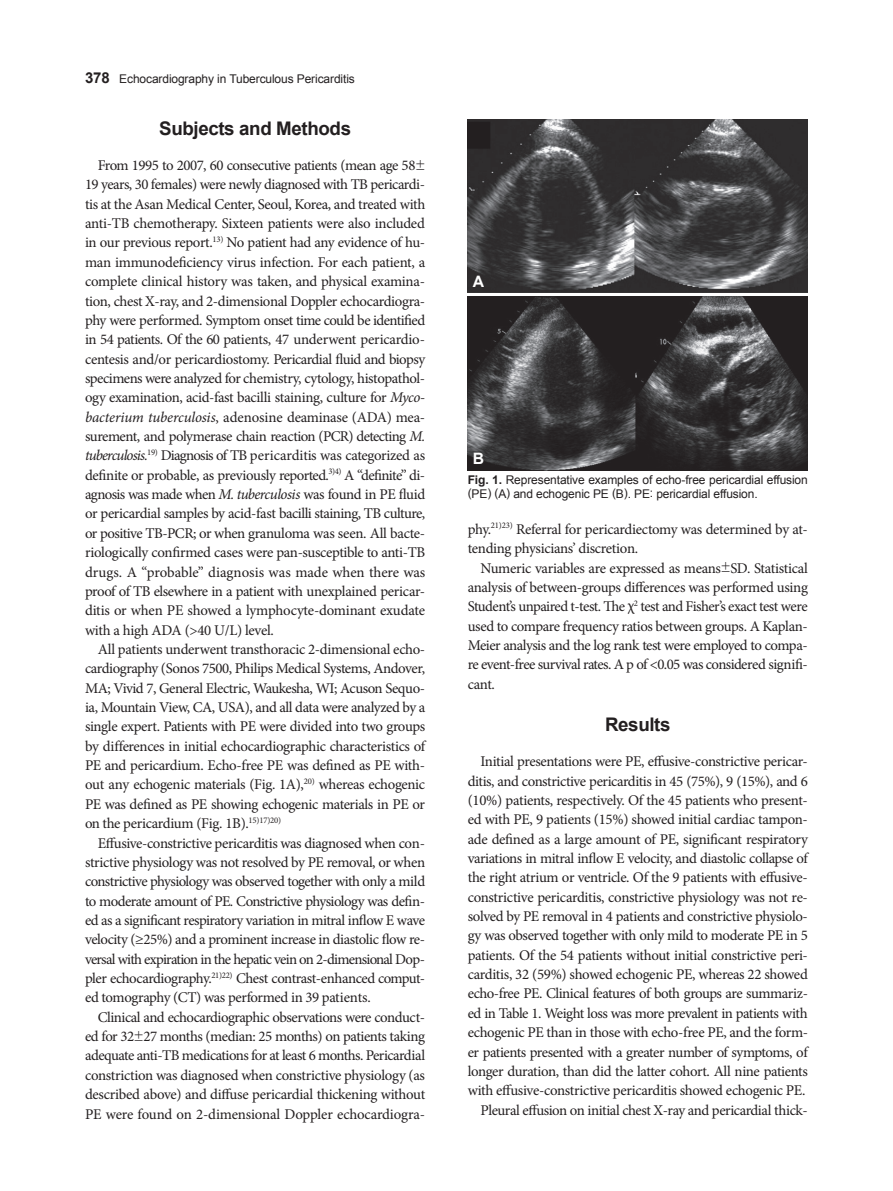
<style>
.page{position:relative;width:893px;height:1191px;background:#fff}
.page>*{position:absolute;margin:0;border:0;box-sizing:border-box;transform-origin:0 0}
.t1{font:700 18.75px "Arial";letter-spacing:-.02em;color:#231f20}
.t2{font:700 15.75px "Arial";color:#fff}
.t3{font:14.85px/19.4px "Minion Pro";letter-spacing:-.025em;color:#231f20;text-align:justify}
.t4{font:12px/13.5px "Arial";letter-spacing:-.01em;color:#231f20}
.s1{font-weight:700;font-size:15px}
.s2{font-family:"Garamond"}
.s3{font-style:italic}
.s4{font-weight:700}
</style>
<div class="page">
<img style="left:468px;top:119px;width:340px;height:173px">
<img style="left:468px;top:297px;width:340px;height:173px">
<p class="t4" style="left:85px;top:72px;width:271px"><span class="s1">378</span> Echocardiography in Tuberculous Pericarditis</p>
<p class="t1" style="left:159px;top:116px;width:193px">Subjects and Methods</p>
<p class="t3" style="left:85px;top:156px;width:342px;text-indent:13px">From 1995 to 2007, 60 consecutive patients (mean age 58<span class="s2">± </span>19 years, 30 females) were newly diagnosed with TB pericardi&shy;tis at the Asan Medical Center, Seoul, Korea, and treated with anti-TB chemotherapy. Sixteen patients were also included in our previous report.<sup>13)</sup> No patient had any evidence of hu&shy;man immunodeficiency virus infection. For each patient, a complete clinical history was taken, and physical examina&shy;tion, chest X-ray, and 2-dimensional Doppler echocardiogra&shy;phy were performed. Symptom onset time could be identified in 54 patients. Of the 60 patients, 47 underwent pericardio&shy;centesis and/or pericardiostomy. Pericardial fluid and biopsy specimens were analyzed for chemistry, cytology, histopathol&shy;ogy examination, acid-fast bacilli staining, culture for <span class="s3">Myco&shy;bacterium tuberculosis</span>, adenosine deaminase (ADA) mea&shy;surement, and polymerase chain reaction (PCR) detecting <span class="s3">M. tuberculosis.</span><sup>19)</sup> Diagnosis of TB pericarditis was categorized as definite or probable, as previously reported.<sup>3)4)</sup> A “definite” di&shy;agnosis was made when <span class="s3">M. tuberculosis</span> was found in PE fluid or pericardial samples by acid-fast bacilli staining, TB culture, or positive TB-PCR; or when granuloma was seen. All bacte&shy;riologically confirmed cases were pan-susceptible to anti-TB drugs. A “probable” diagnosis was made when there was proof of TB elsewhere in a patient with unexplained pericar&shy;ditis or when PE showed a lymphocyte-dominant exudate with a high ADA (&gt;40 U/L) level.</p>
<p class="t3" style="left:85px;top:639px;width:342px;text-indent:13px">All patients underwent transthoracic 2-dimensional echo&shy;cardiography (Sonos 7500, Philips Medical Systems, Andover, MA; Vivid 7, General Electric, Waukesha, WI; Acuson Sequo&shy;ia, Mountain View, CA, USA), and all data were analyzed by a single expert. Patients with PE were divided into two groups by differences in initial echocardiographic characteristics of PE and pericardium. Echo-free PE was defined as PE with&shy;out any echogenic materials (Fig. 1A),<sup>20)</sup> whereas echogenic PE was defined as PE showing echogenic materials in PE or on the pericardium (Fig. 1B).<sup>15)17)20)</sup></p>
<p class="t3" style="left:85px;top:833px;width:342px;text-indent:13px">Effusive-constrictive pericarditis was diagnosed when con&shy;strictive physiology was not resolved by PE removal, or when constrictive physiology was observed together with only a mild to moderate amount of PE. Constrictive physiology was defin&shy;ed as a significant respiratory variation in mitral inflow E wave velocity (≥25%) and a prominent increase in diastolic flow re&shy;versal with expiration in the hepatic vein on 2-dimensional Dop&shy;pler echocardiography.<sup>21)22)</sup> Chest contrast-enhanced comput&shy;ed tomography (CT) was performed in 39 patients.</p>
<p class="t3" style="left:85px;top:1007px;width:342px;text-indent:13px">Clinical and echocardiographic observations were conduct&shy;ed for 32<span class="s2">±</span>27 months (median: 25 months) on patients taking adequate anti-TB medications for at least 6 months. Pericardial constriction was diagnosed when constrictive physiology (as described above) and diffuse pericardial thickening without PE were found on 2-dimensional Doppler echocardiogra-</p>
<p class="t2" style="left:473px;top:271px;width:13px">A</p>
<p class="t2" style="left:473px;top:448px;width:13px">B</p>
<p class="t4" style="left:468px;top:473px;width:342px"><span class="s4">Fig. 1.</span> Representative examples of echo-free pericardial effusion (PE) (A) and echogenic PE (B). PE: pericardial effusion.</p>
<p class="t3" style="left:468px;top:519px;width:342px">phy.<sup>21)23)</sup> Referral for pericardiectomy was determined by at&shy;tending physicians’ discretion.</p>
<p class="t3" style="left:468px;top:558px;width:342px;text-indent:13px">Numeric variables are expressed as means<span class="s2">±</span>SD. Statistical analysis of between-groups differences was performed using Student’s unpaired t-test. The χ<sup>2</sup> test and Fisher’s exact test were used to compare frequency ratios between groups. A Kaplan-Meier analysis and the log rank test were employed to compa&shy;re event-free survival rates. A p of &lt;0.05 was considered signifi&shy;cant.</p>
<p class="t1" style="left:605px;top:712px;width:67px">Results</p>
<p class="t3" style="left:468px;top:752px;width:342px;text-align:right">Initial presentations were PE, effusive-constrictive pericar&shy;ditis, and constrictive pericarditis in 45 (75%), 9 (15%), and 6 (10%) patients, respectively. Of the 45 patients who present&shy;ed with PE, 9 patients (15%) showed initial cardiac tampon&shy;ade defined as a large amount of PE, significant respiratory variations in mitral inflow E velocity, and diastolic collapse of the right atrium or ventricle. Of the 9 patients with effusive&shy;constrictive pericarditis, constrictive physiology was not re&shy;solved by PE removal in 4 patients and constrictive physiolo&shy;gy was observed together with only mild to moderate PE in 5 patients. Of the 54 patients without initial constrictive peri&shy;carditis, 32 (59%) showed echogenic PE, whereas 22 showed echo-free PE. Clinical features of both groups are summariz&shy;ed in Table 1. Weight loss was more prevalent in patients with echogenic PE than in those with echo-free PE, and the form&shy;er patients presented with a greater number of symptoms, of longer duration, than did the latter cohort. All nine patients with effusive-constrictive pericarditis showed echogenic PE.<br>Pleural effusion on initial chest X-ray and pericardial thick-</p>
</div>
